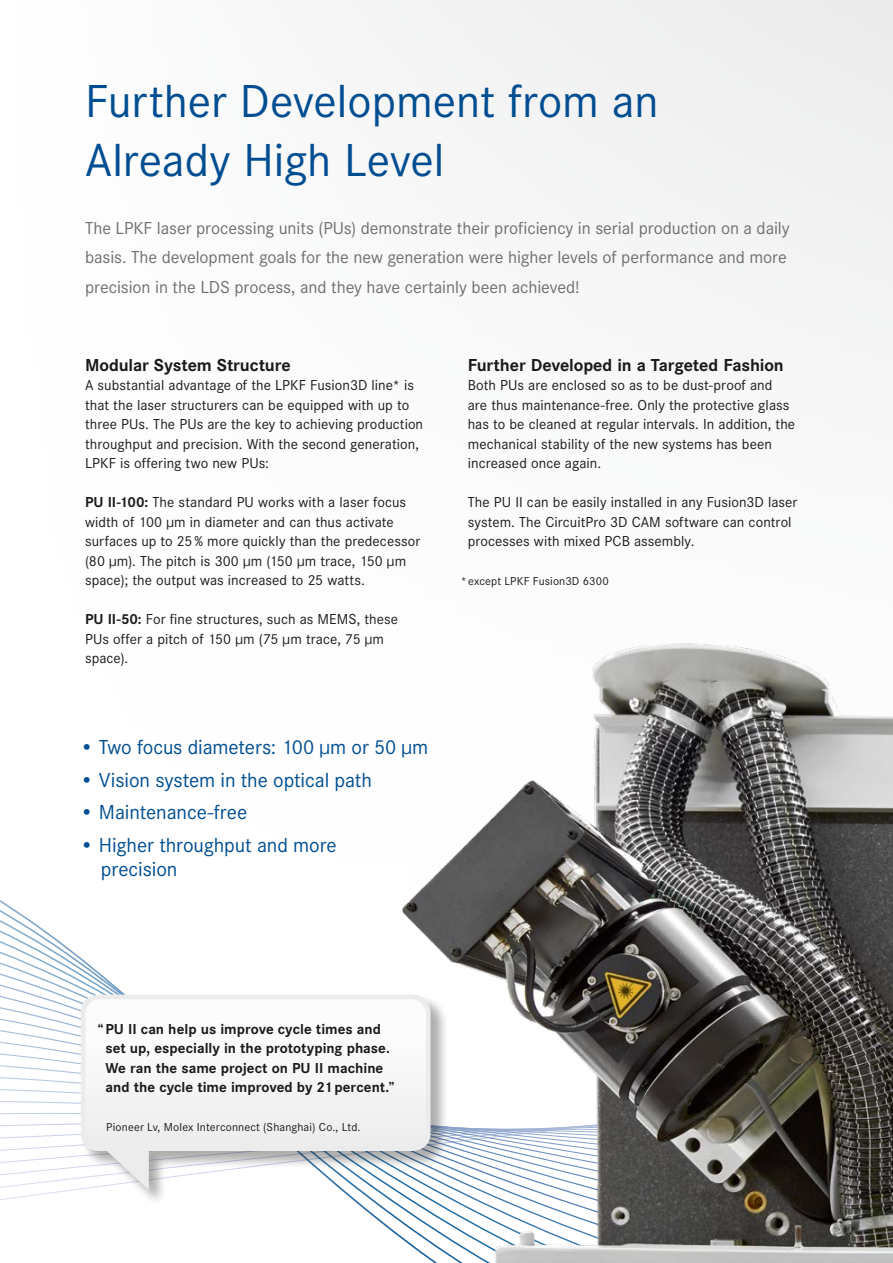
<style>
.page{position:relative;width:893px;height:1263px;background:#fff}
.page>*{position:absolute;margin:0;border:0;box-sizing:border-box;transform-origin:0 0}
.t1{font:48px/58.5px "Corporate S";color:#004e91}
.t2{font:21px/24px "Corporate S";letter-spacing:-.005em;color:#004e91}
.t3{font:18px/29.2px "Corporate S";letter-spacing:-.005em;color:#6f6f6e}
.t4{font:700 18px "Corporate S";letter-spacing:-.005em;color:#1a1a18}
.t5{font:15px/19.5px "Corporate S";letter-spacing:.005em;color:#1a1a18}
.t6{font:700 15px/19.5px "Corporate S";color:#1a1a18}
.t7{font:12px "Corporate S";letter-spacing:.015em;color:#1a1a18}
.s1{font-weight:700}
</style>
<div class="page">
<div style="left:0;top:0;width:893px;height:1112px;background:#fbfbfb"></div>
<svg style="left:0;top:900px;width:383px;height:324px"></svg>
<div style="left:81px;top:995px;width:368px;height:212px;background:#1a1a18;opacity:.2"></div>
<div style="left:81px;top:995px;width:368px;height:174px;background:#1a1a18;opacity:.2"></div>
<div style="left:81px;top:994px;width:350px;height:157px;background:#ececed;border-radius:18px"></div>
<div style="left:107px;top:1150px;width:60px;height:57px;background:#1a1a18;opacity:.2"></div>
<svg style="left:106px;top:1150px;width:43px;height:40px"></svg>
<div style="left:86px;top:999px;width:340px;height:147px;background:#f7f7f7;border-radius:15px"></div>
<img style="left:383px;top:643px;width:510px;height:620px">
<h1 class="t1" style="left:85px;top:72px;width:575px">Further Development from an<br>Already High Level</h1>
<p class="t3" style="left:85px;top:214px;width:706px">The LPKF laser processing units (PUs) demonstrate their proficiency in serial production on a daily basis. The development goals for the new generation were higher levels of performance and more precision in the LDS process, and they have certainly been achieved!</p>
<p class="t4" style="left:85px;top:354px;width:207px">Modular System Structure</p>
<p class="t5" style="left:85px;top:375px;width:340px">A substantial advantage of the LPKF Fusion3D line* is that the laser structurers can be equipped with up to three PUs. The PUs are the key to achieving production throughput and precision. With the second generation, LPKF is offering two new PUs:</p>
<p class="t5" style="left:85px;top:492px;width:337px"><span class="s1">PU II-100:</span> The standard PU works with a laser focus width of 100 μm in diameter and can thus activate surfaces up to 25% more quickly than the predecessor (80 μm). The pitch is 300 μm (150 μm trace, 150 μm space); the output was increased to 25 watts.</p>
<p class="t5" style="left:85px;top:609px;width:315px"><span class="s1">PU II-50:</span> For fine structures, such as MEMS, these<br>PUs offer a pitch of 150 μm (75 μm trace, 75 μm space).</p>
<h2 class="t2" style="left:80px;top:735px;width:350px">• Two focus diameters: 100 μm or 50 μm</h2>
<h2 class="t2" style="left:80px;top:768px;width:294px">• Vision system in the optical path</h2>
<h2 class="t2" style="left:80px;top:800px;width:169px">• Maintenance-free</h2>
<h2 class="t2" style="left:101px;top:833px;width:237px;text-indent:-21px">• Higher throughput and more precision</h2>
<p class="t4" style="left:468px;top:354px;width:317px">Further Developed in a Targeted Fashion</p>
<p class="t5" style="left:468px;top:375px;width:329px">Both PUs are enclosed so as to be dust-proof and are thus maintenance-free. Only the protective glass has to be cleaned at regular intervals. In addition, the mechanical stability of the new systems has been increased once again.</p>
<p class="t5" style="left:468px;top:492px;width:331px">The PU II can be easily installed in any Fusion3D laser system. The CircuitPro 3D CAM software can control processes with mixed PCB assembly.</p>
<p class="t7" style="left:461px;top:574px;width:150px">*except LPKF Fusion3D 6300</p>
<p class="t6" style="left:105px;top:1019px;width:290px;text-indent:-8px">“PU II can help us improve cycle times and set up, especially in the prototyping phase.<br>We ran the same project on PU II machine and the cycle time improved by 21percent.”</p>
<p class="t7" style="left:106px;top:1120px;width:256px">Pioneer Lv, Molex Interconnect (Shanghai) Co., Ltd.</p>
</div>
